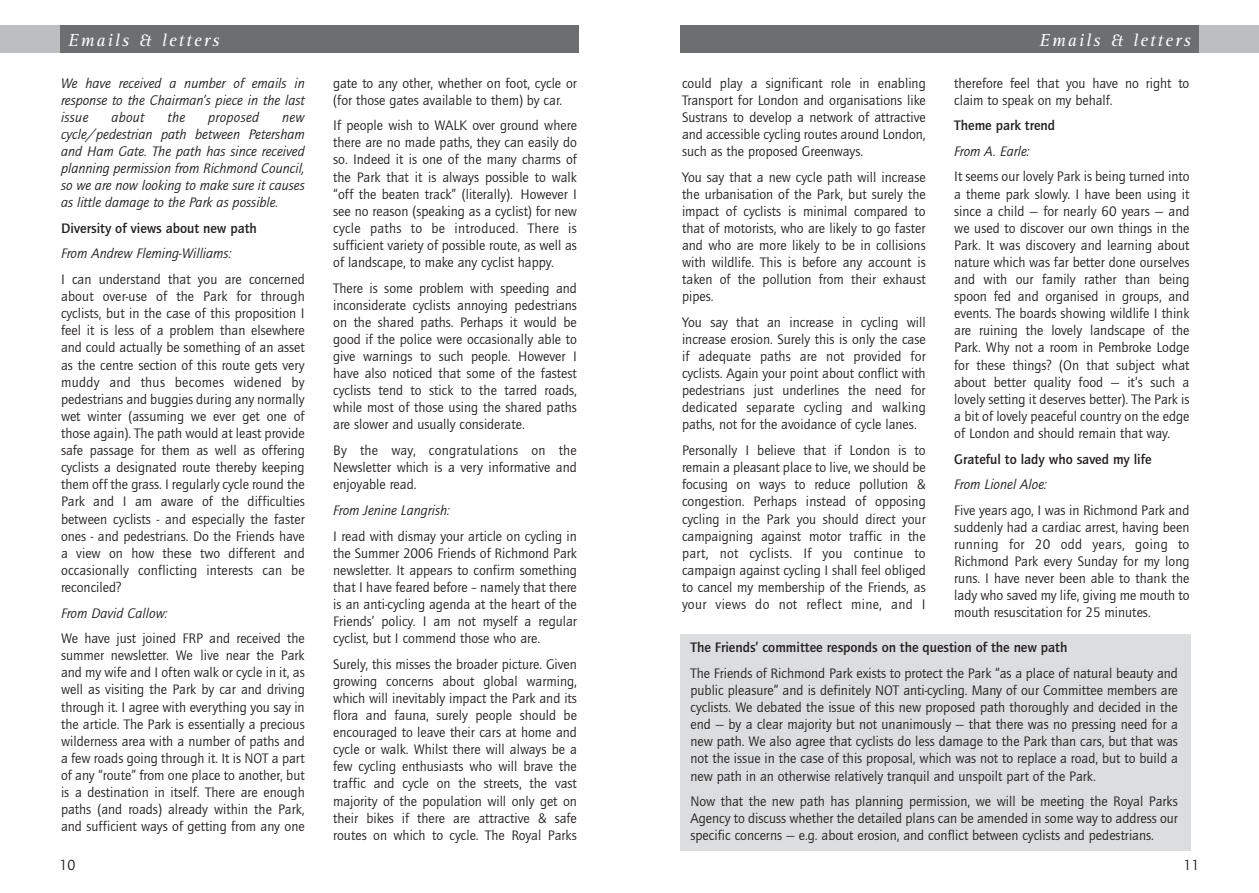
<style>
.page{position:relative;width:1259px;height:893px;background:#fff}
.page>*{position:absolute;margin:0;border:0;box-sizing:border-box;transform-origin:0 0}
.t1{font:italic 18px "AT Rotis Serif";letter-spacing:.11em;color:#fff}
.t2{font:15px "Quay Itc T";color:#231f20}
.t3{font:14.25px/17.1px "Quay Itc T";color:#231f20;text-align:justify}
.t4{font:italic 14.25px/17.1px "Quay Itc T";color:#231f20;text-align:justify}
.t5{font:700 14.25px "Quay Itc T";color:#231f20}
.t6{font:italic 14.25px "Quay Itc T";letter-spacing:.02em;color:#231f20}
</style>
<div class="page">
<div style="left:0;top:26px;width:94px;height:27px;background:#bcbec0"></div>
<div style="left:60px;top:26px;width:518px;height:27px;background:#6d6e70"></div>
<div style="left:1165px;top:26px;width:94px;height:27px;background:#bcbec0"></div>
<div style="left:680px;top:26px;width:519px;height:27px;background:#6d6e70"></div>
<div style="left:680px;top:634px;width:511px;height:216px;background:#dcddde"></div>
<p class="t1" style="left:68px;top:34px;width:153px">Emails &amp; letters</p>
<p class="t1" style="left:1039px;top:34px;width:153px">Emails &amp; letters</p>
<p class="t4" style="left:61px;top:75px;width:245px">We have received a number of emails in response to the Chairman’s piece in the last issue</p>
<p class="t3" style="left:333px;top:75px;width:245px">gate to any other, whether on foot, cycle or (for those gates available to them) by car.</p>
<p class="t3" style="left:333px;top:118px;width:245px">If people wish to WALK over ground where there are no made paths, they can easily do so. Indeed it is one of the many charms of the Park that it is always possible to walk “off the beaten track” (literally). However I see no reason (speaking as a cyclist) for new cycle paths to be introduced. There is sufficient variety of possible route, as well as of landscape, to make any cyclist happy.</p>
<p class="t3" style="left:333px;top:281px;width:245px">There is some problem with speeding and inconsiderate cyclists annoying pedestrians on the shared paths. Perhaps it would be good if the police were occasionally able to give warnings to such people. However I have also noticed that some of the fastest cyclists tend to stick to the tarred roads, while most of those using the shared paths are slower and usually considerate.</p>
<p class="t3" style="left:333px;top:443px;width:245px">By the way, congratulations on the Newsletter which is a very informative and enjoyable read.</p>
<p class="t4" style="left:333px;top:503px;width:118px">From Jenine Langrish:</p>
<p class="t3" style="left:333px;top:528px;width:245px">I read with dismay your article on cycling in the Summer 2006 Friends of Richmond Park newsletter. It appears to confirm something that I have feared before – namely that there is an anti-cycling agenda at the heart of the Friends’ policy. I am not myself a regular cyclist, but I commend those who are.</p>
<p class="t3" style="left:333px;top:657px;width:245px">Surely, this misses the broader picture. Given growing concerns about global warming, which will inevitably impact the Park and its flora and fauna, surely people should be encouraged to leave their cars at home and cycle or walk. Whilst there will always be a few cycling enthusiasts who will brave the traffic and cycle on the streets, the vast majority of the population will only get on their bikes if there are attractive &amp; safe routes on which to cycle. The Royal Parks</p>
<p class="t3" style="left:682px;top:75px;width:245px">could play a significant role in enabling Transport for London and organisations like Sustrans to develop a network of attractive and accessible cycling routes around London, such as the proposed Greenways.</p>
<p class="t3" style="left:682px;top:169px;width:245px">You say that a new cycle path will increase the urbanisation of the Park, but surely the impact of cyclists is minimal compared to that of motorists, who are likely to go faster and who are more likely to be in collisions with wildlife. This is before any account is taken of the pollution from their exhaust pipes.</p>
<p class="t3" style="left:682px;top:315px;width:245px">You say that an increase in cycling will increase erosion. Surely this is only the case if adequate paths are not provided for cyclists. Again your point about conflict with pedestrians just underlines the need for dedicated separate cycling and walking paths, not for the avoidance of cycle lanes.</p>
<p class="t3" style="left:682px;top:443px;width:245px">Personally I believe that if London is to remain a pleasant place to live, we should be focusing on ways to reduce pollution &amp; congestion. Perhaps instead of opposing cycling in the Park you should direct your campaigning against motor traffic in the part, not cyclists. If you continue to campaign against cycling I shall feel obliged to cancel my membership of the Friends, as your views do not reflect mine, and I</p>
<p class="t3" style="left:954px;top:75px;width:237px">therefore feel that you have no right to claim to speak on my behalf.</p>
<p class="t5" style="left:954px;top:120px;width:102px">Theme park trend</p>
<p class="t4" style="left:954px;top:144px;width:77px">From A. Earle:</p>
<p class="t3" style="left:954px;top:169px;width:237px">It seems our lovely Park is being turned into a theme park slowly. I have been using it since a child — for nearly 60 years — and we used to discover our own things in the Park. It was discovery and learning about nature which was far better done ourselves and with our family rather than being spoon fed and organised in groups, and events. The boards showing wildlife I think are ruining the lovely landscape of the Park. Why not a room in Pembroke Lodge for these things? (On that subject what about better quality food — it’s such a lovely setting it deserves better). The Park is a bit of lovely peaceful country on the edge of London and should remain that way.</p>
<p class="t5" style="left:954px;top:453px;width:199px">Grateful to lady who saved my life</p>
<p class="t4" style="left:954px;top:477px;width:94px">From Lionel Aloe:</p>
<p class="t3" style="left:954px;top:503px;width:237px">Five years ago, I was in Richmond Park and suddenly had a cardiac arrest, having been running for 20 odd years, going to Richmond Park every Sunday for my long runs. I have never been able to thank the lady who saved my life, giving me mouth to mouth resuscitation for 25 minutes.</p>
<p class="t5" style="left:690px;top:642px;width:378px">The Friends’ committee responds on the question of the new path</p>
<p class="t3" style="left:690px;top:666px;width:489px">The Friends of Richmond Park exists to protect the Park “as a place of natural beauty and public pleasure” and is definitely NOT anti-cycling. Many of our Committee members are cyclists. We debated the issue of this new proposed path thoroughly and decided in the end — by a clear majority but not unanimously — that there was no pressing need for a new path. We also agree that cyclists do less damage to the Park than cars, but that was not the issue in the case of this proposal, which was not to replace a road, but to build a new path in an otherwise relatively tranquil and unspoilt part of the Park.</p>
<p class="t3" style="left:690px;top:794px;width:489px">Now that the new path has planning permission, we will be meeting the Royal Parks Agency to discuss whether the detailed plans can be amended in some way to address our specific concerns — e.g. about erosion, and conflict between cyclists and pedestrians.</p>
<p class="t4" style="left:111px;top:110px;width:35px">about</p>
<p class="t4" style="left:167px;top:110px;width:19px">the</p>
<p class="t6" style="left:208px;top:112px;width:53px">proposed</p>
<p class="t4" style="left:61px;top:110px;width:245px;text-indent:221px">new cycle/pedestrian path between Petersham and Ham Gate. The path has since received planning permission from Richmond Council, so we are now looking to make sure it causes as little damage to the Park as possible.</p>
<p class="t5" style="left:61px;top:223px;width:197px">Diversity of views about new path</p>
<p class="t4" style="left:61px;top:246px;width:172px">From Andrew Fleming-Williams:</p>
<p class="t3" style="left:61px;top:272px;width:245px">I can understand that you are concerned about over-use of the Park for through cyclists, but in the case of this proposition I feel it is less of a problem than elsewhere and could actually be something of an asset as the centre section of this route gets very muddy and thus becomes widened by pedestrians and buggies during any normally wet winter (assuming we ever get one of those again). The path would at least provide safe passage for them as well as offering cyclists a designated route thereby keeping them off the grass. I regularly cycle round the Park and I am aware of the difficulties between cyclists - and especially the faster ones - and pedestrians. Do the Friends have a view on how these two different and occasionally conflicting interests can be reconciled?</p>
<p class="t4" style="left:61px;top:605px;width:108px">From David Callow:</p>
<p class="t3" style="left:61px;top:631px;width:245px">We have just joined FRP and received the summer newsletter. We live near the Park and my wife and I often walk or cycle in it, as well as visiting the Park by car and driving through it. I agree with everything you say in the article. The Park is essentially a precious wilderness area with a number of paths and a few roads going through it. It is NOT a part of any “route” from one place to another, but is a destination in itself. There are enough paths (and roads) already within the Park, and sufficient ways of getting from any one</p>
<p class="t2" style="left:60px;top:860px;width:18px">10</p>
<p class="t2" style="left:1183px;top:860px;width:18px">11</p>
</div>
